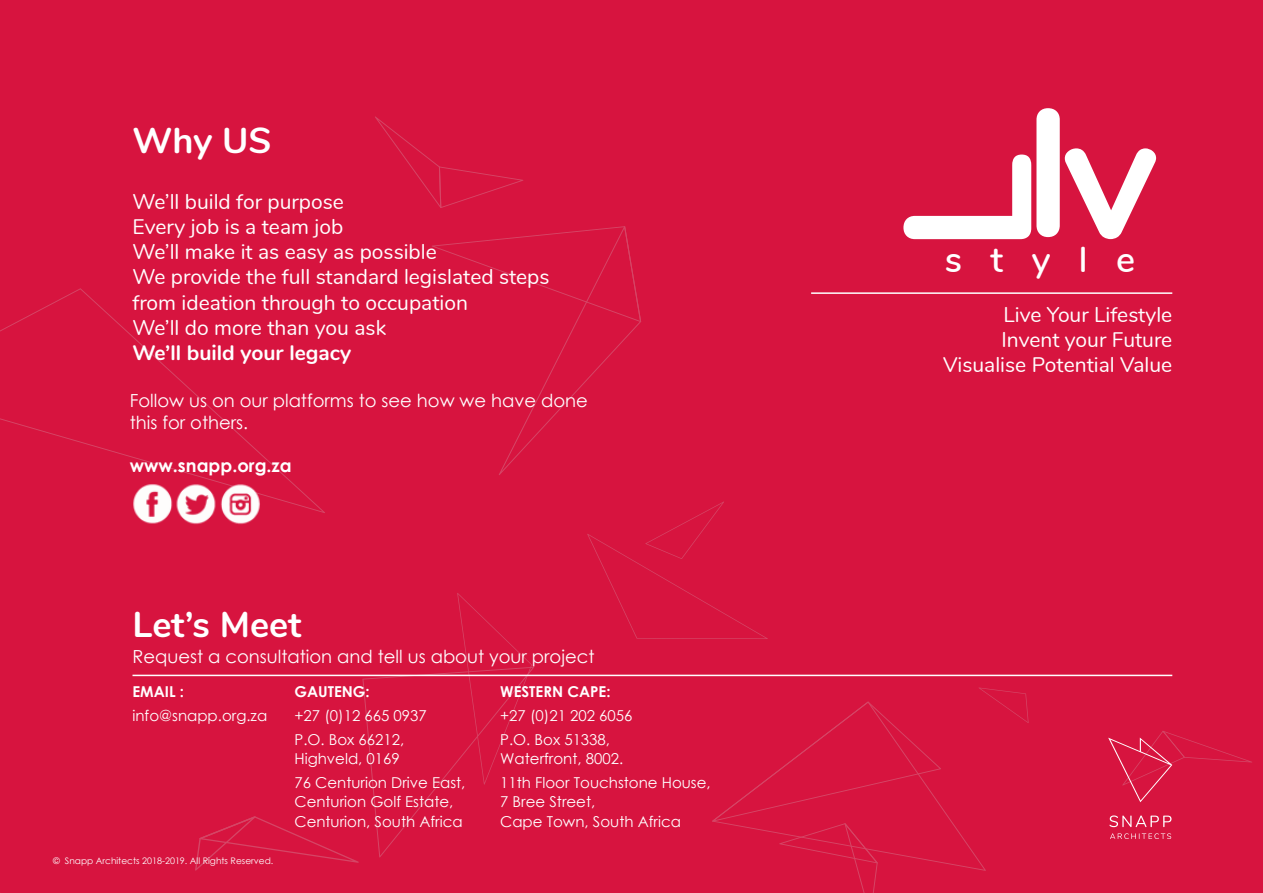
<style>
.page{position:relative;width:1263px;height:893px;background:#d7143f}
.page>*{position:absolute;margin:0;border:0;box-sizing:border-box;transform-origin:0 0}
.t1{font:700 180px "Nunito";color:#fff}
.t2{font:700 36px "Nunito";color:#fff}
.t3{font:600 36px "Nunito";letter-spacing:.79em;color:#fff}
.t4{font:21px/25.2px "Nunito";color:#fff}
.t5{font:700 21px "Nunito";color:#fff}
.t6{font:18px/21.6px "Century Gothic";color:#fff}
.t7{font:700 18px "Century Gothic";color:#fff}
.t8{font:15px/23.7px "Century Gothic";color:#fff}
.t9{font:700 15px "Century Gothic";color:#fff}
.t10{font:9px "Century Gothic";color:#fff}
</style>
<div class="page">
<svg style="left:587px;top:501px;width:181px;height:138px"></svg>
<svg style="left:375px;top:116px;width:148px;height:92px"></svg>
<svg style="left:0;top:288px;width:325px;height:225px"></svg>
<svg style="left:712px;top:702px;width:274px;height:169px"></svg>
<svg style="left:195px;top:593px;width:339px;height:278px"></svg>
<svg style="left:432px;top:226px;width:209px;height:249px"></svg>
<svg style="left:978px;top:687px;width:51px;height:36px"></svg>
<hr style="left:811px;top:292px;width:361px;height:2px;background:#fff">
<hr style="left:132px;top:675px;width:1040px;height:1px;background:#fff">
<img style="left:131px;top:482px;width:132px;height:43px">
<svg style="left:1108px;top:731px;width:144px;height:71px"></svg>
<svg style="left:1109px;top:815px;width:62px;height:12px"></svg>
<svg style="left:1110px;top:833px;width:61px;height:6px"></svg>
<h2 class="t2" style="left:132px;top:114px;width:141px">Why US</h2>
<h3 class="t4" style="left:132px;top:188px;width:419px">We’ll build for purpose<br>Every job is a team job<br>We’ll make it as easy as possible<br>We provide the full standard legislated steps from ideation through to occupation<br>We’ll do more than you ask</h3>
<h3 class="t5" style="left:132px;top:337px;width:220px">We’ll build your legacy</h3>
<p class="t6" style="left:130px;top:390px;width:460px">Follow us on our platforms to see how we have done this for others.</p>
<p class="t7" style="left:130px;top:452px;width:163px">www.snapp.org.za</p>
<h2 class="t2" style="left:132px;top:598px;width:170px">Let’s Meet</h2>
<p class="t6" style="left:132px;top:646px;width:463px">Request a consultation and tell us about your project</p>
<p class="t9" style="left:294px;top:680px;width:77px">GAUTENG:</p>
<p class="t8" style="left:294px;top:703px;width:134px">+27 (0)12 665 0937<br>P.O. Box 66212,</p>
<p class="t8" style="left:294px;top:747px;width:172px">Highveld, 0169<br>76 Centurion Drive East,</p>
<p class="t8" style="left:294px;top:792px;width:170px;line-height:19.5px">Centurion Golf Estate,<br>Centurion, South Africa</p>
<p class="t9" style="left:500px;top:680px;width:112px">WESTERN CAPE:</p>
<p class="t8" style="left:500px;top:703px;width:134px">+27 (0)21 202 6056<br>P.O. Box 51338,</p>
<p class="t8" style="left:500px;top:747px;width:212px">Waterfront, 8002.<br>11th Floor Touchstone House,</p>
<p class="t8" style="left:500px;top:792px;width:182px;line-height:19.5px">7 Bree Street,<br>Cape Town, South Africa</p>
<p class="t9" style="left:132px;top:680px;width:53px">EMAIL :</p>
<p class="t8" style="left:132px;top:703px;width:136px">info@snapp.org.za</p>
<p class="t10" style="left:53px;top:855px;width:222px">© Snapp Architects 2018-2019. All Rights Reserved.</p>
<h1 class="t1" style="left:1023px;top:41px;width:52px">I</h1>
<h1 class="t1" style="left:836px;top:253px;width:101px;rotate:-90deg">L</h1>
<h1 class="t1" style="left:1063px;top:43px;width:96px">v</h1>
<h2 class="t3" style="left:945px;top:233px;width:192px">style</h2>
<h3 class="t4" style="left:943px;top:300px;width:231px;text-align:right">Live Your Lifestyle<br>Invent your Future<br>Visualise Potential Value</h3>
</div>
